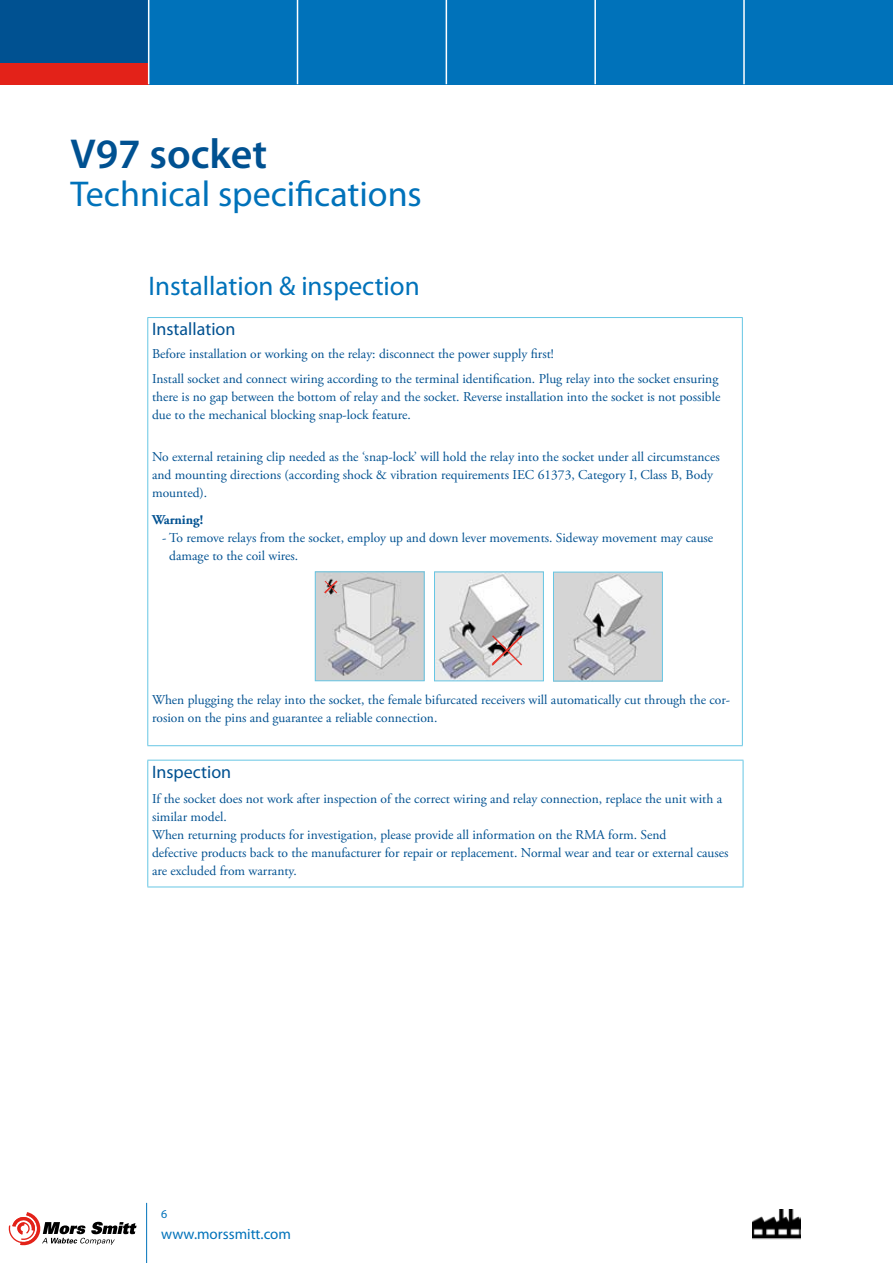
<style>
.page{position:relative;width:893px;height:1263px;background:#fff}
.page>*{position:absolute;margin:0;border:0;box-sizing:border-box;transform-origin:0 0}
.t1{font:600 42px "Myriad Pro";color:#005191}
.t2{font:36px "Myriad Pro";color:#0072ba}
.t3{font:27px "Myriad Pro";color:#0072ba}
.t4{font:18px "Myriad Pro";color:#005191}
.t5{font:15px "Myriad Pro";color:#0072ba}
.t6{font:13.5px/18px "Adobe Garamond Pro";color:#005191}
.t7{font:700 13.5px "Adobe Garamond Pro";color:#005191}
.t8{font:12px "Myriad Pro";color:#0072ba}
</style>
<div class="page">
<div style="left:1px;top:0;width:892px;height:84px;background:#0072ba"></div>
<div style="left:0;top:0;width:149px;height:84px;background:#005191"></div>
<div style="left:0;top:63px;width:149px;height:21px;background:#e32219"></div>
<hr style="left:148px;top:0;width:1px;height:84px;background:#fff">
<hr style="left:297px;top:0;width:1px;height:84px;background:#fff">
<hr style="left:446px;top:0;width:1px;height:84px;background:#fff">
<hr style="left:594px;top:0;width:2px;height:84px;background:#fff">
<hr style="left:743px;top:0;width:2px;height:84px;background:#fff">
<hr style="left:146px;top:1203px;width:1px;height:60px;background:#0072ba">
<img style="left:752px;top:1209px;width:48px;height:31px">
<svg style="left:9px;top:1212px;width:128px;height:33px"></svg>
<hr style="left:147px;top:317px;width:596px;height:1px;background:#66c6e4">
<hr style="left:147px;top:318px;width:1px;height:427px;background:#66c6e4">
<hr style="left:742px;top:318px;width:1px;height:427px;background:#66c6e4">
<hr style="left:147px;top:745px;width:596px;height:1px;background:#66c6e4">
<hr style="left:147px;top:760px;width:596px;height:1px;background:#66c6e4">
<hr style="left:147px;top:760px;width:1px;height:127px;background:#66c6e4">
<hr style="left:743px;top:760px;width:1px;height:127px;background:#66c6e4">
<hr style="left:147px;top:887px;width:596px;height:1px;background:#66c6e4">
<img style="left:317px;top:574px;width:105px;height:105px">
<div style="left:315px;top:572px;width:109px;height:109px;border:1px solid #66c6e4"></div>
<svg style="left:323px;top:579px;width:16px;height:16px"></svg>
<img style="left:555px;top:574px;width:106px;height:105px">
<div style="left:553px;top:572px;width:110px;height:109px;border:1px solid #66c6e4"></div>
<img style="left:436px;top:574px;width:106px;height:105px">
<div style="left:434px;top:572px;width:110px;height:109px;border:1px solid #66c6e4"></div>
<svg style="left:490px;top:634px;width:34px;height:33px"></svg>
<h1 class="t1" style="left:71px;top:127px;width:198px">V97 socket</h1>
<h2 class="t2" style="left:71px;top:171px;width:353px">Technical specifications</h2>
<h3 class="t3" style="left:148px;top:270px;width:273px">Installation &amp; inspection</h3>
<h3 class="t4" style="left:152px;top:318px;width:85px">Installation</h3>
<p class="t6" style="left:152px;top:341px;width:568px;line-height:25.5px">Before installation or working on the relay: disconnect the power supply first!<br>Install socket and connect wiring according to the terminal identification. Plug relay into the socket ensuring</p>
<p class="t6" style="left:152px;top:388px;width:570px">there is no gap between the bottom of relay and the socket. Reverse installation into the socket is not possible due to the mechanical blocking snap-lock feature.</p>
<p class="t6" style="left:152px;top:448px;width:569px">No external retaining clip needed as the ‘snap-lock’ will hold the relay into the socket under all circumstances and mounting directions (according shock &amp; vibration requirements IEC 61373, Category I, Class B, Body mounted).</p>
<p class="t7" style="left:152px;top:512px;width:53px">Warning!</p>
<p class="t6" style="left:169px;top:529px;width:546px;text-indent:-7px">- To remove relays from the socket, employ up and down lever movements. Sideway movement may cause damage to the coil wires.</p>
<p class="t6" style="left:152px;top:691px;width:580px">When plugging the relay into the socket, the female bifurcated receivers will automatically cut through the cor&shy;rosion on the pins and guarantee a reliable connection.</p>
<h3 class="t4" style="left:152px;top:761px;width:81px">Inspection</h3>
<p class="t6" style="left:152px;top:791px;width:578px">If the socket does not work after inspection of the correct wiring and relay connection, replace the unit with a similar model.<br>When returning products for investigation, please provide all information on the RMA form. Send<br>defective products back to the manufacturer for repair or replacement. Normal wear and tear or external causes are excluded from warranty.</p>
<p class="t8" style="left:161px;top:1207px;width:8px">6</p>
<p class="t5" style="left:161px;top:1225px;width:131px">www.morssmitt.com</p>
</div>
